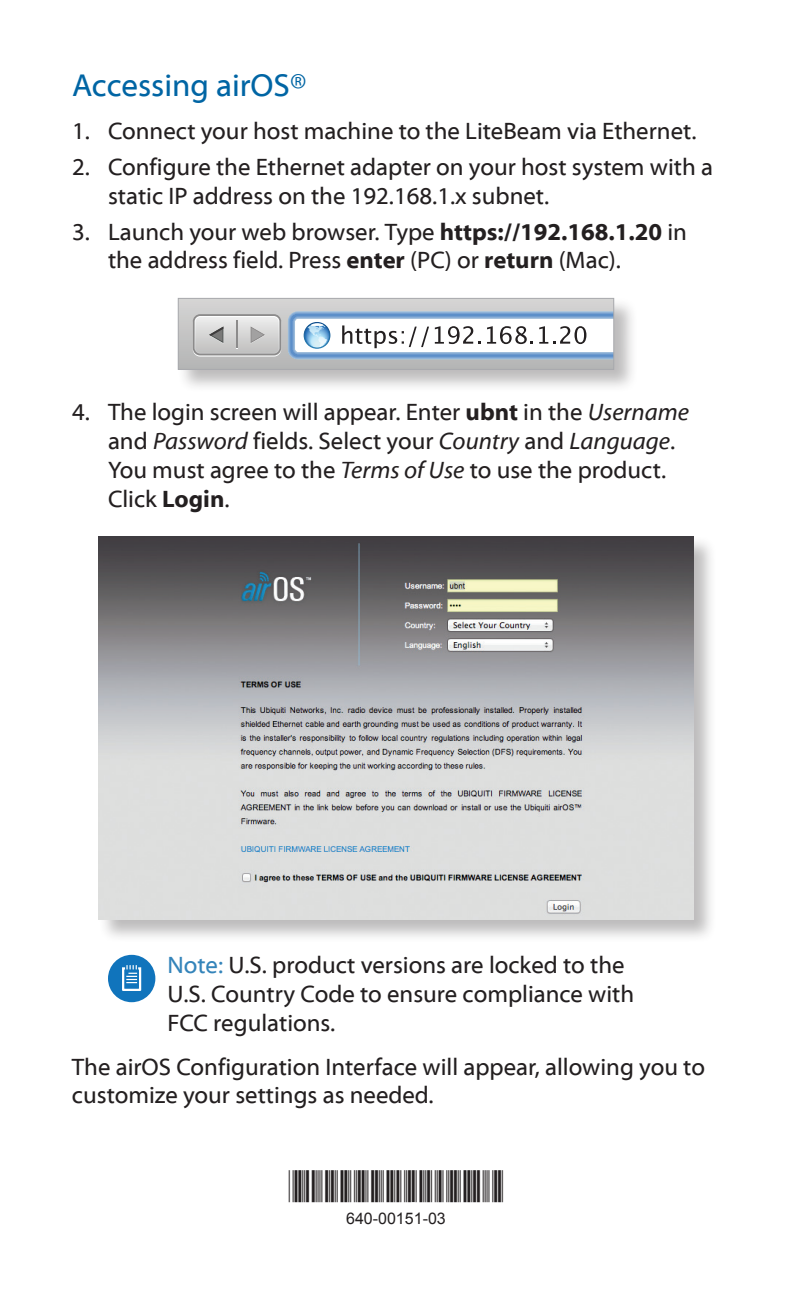
<style>
.page{position:relative;width:792px;height:1296px;background:#fff}
.page>*{position:absolute;margin:0;border:0;box-sizing:border-box;transform-origin:0 0}
.t1{font:32px "Myriad Web Pro";color:#0065a4}
.t2{font:24px/28.8px "Myriad Web Pro";color:#231f20}
.t3{font:16px "Arial";color:#231f20}
.s1{font-weight:700}
.s2{font-style:italic}
.s3{color:#3484ba}
</style>
<div class="page">
<div style="left:177px;top:297px;width:460px;height:96px;background:#231f20;opacity:.3"></div>
<div style="left:178px;top:298px;width:436px;height:71px;background:linear-gradient(to bottom,#d5d5d4,#b4b5b5)"></div>
<div style="left:193px;top:315px;width:88px;height:42px;border:2px solid #fdfefe;border-radius:7px"></div>
<div style="left:193px;top:314px;width:88px;height:41px;border:2px solid #8c8b8b;border-radius:7px"></div>
<svg style="left:194px;top:315px;width:86px;height:40px;background:#cacac9"></svg>
<svg style="left:288px;top:311px;width:324px;height:48px"></svg>
<div style="left:178px;top:298px;width:436px;height:72px;border:1px solid #a8a9ad"></div>
<div style="left:99px;top:536px;width:618px;height:406px;background:#231f20;opacity:.3"></div>
<img style="left:99px;top:536px;width:594px;height:383px">
<svg style="left:108px;top:955px;width:47px;height:47px"></svg>
<h1 class="t1" style="left:72px;top:68px;width:236px">Accessing airOS®</h1>
<p class="t2" style="left:72px;top:117px;width:626px">1. Connect your host machine to the LiteBeam via Ethernet.</p>
<p class="t2" style="left:108px;top:153px;width:607px;text-indent:-36px">2. Configure the Ethernet adapter on your host system with a static IP address on the 192.168.1.x subnet.</p>
<p class="t2" style="left:108px;top:218px;width:580px;text-indent:-36px">3. Launch your web browser. Type <span class="s1">https://192.168.1.20</span> in the address field. Press <span class="s1">enter</span> (PC) or <span class="s1">return</span> (Mac).</p>
<p class="t2" style="left:108px;top:398px;width:583px;text-indent:-36px">4. The login screen will appear. Enter <span class="s1">ubnt</span> in the <span class="s2">Username </span>and <span class="s2">Password</span> fields. Select your <span class="s2">Country</span> and <span class="s2">Language</span>.<br>You must agree to the <span class="s2">Terms of Use</span> to use the product.<br>Click <span class="s1">Login</span>.</p>
<p class="t2" style="left:167px;top:951px;width:468px"><span class="s3">Note:</span> U.S. product versions are locked to the<br>U.S. Country Code to ensure compliance with<br>FCC regulations.</p>
<p class="t2" style="left:72px;top:1053px;width:635px">The airOS Configuration Interface will appear, allowing you to customize your settings as needed.</p>
<p class="t3" style="left:346px;top:1208px;width:101px">640-00151-03</p>
</div>
